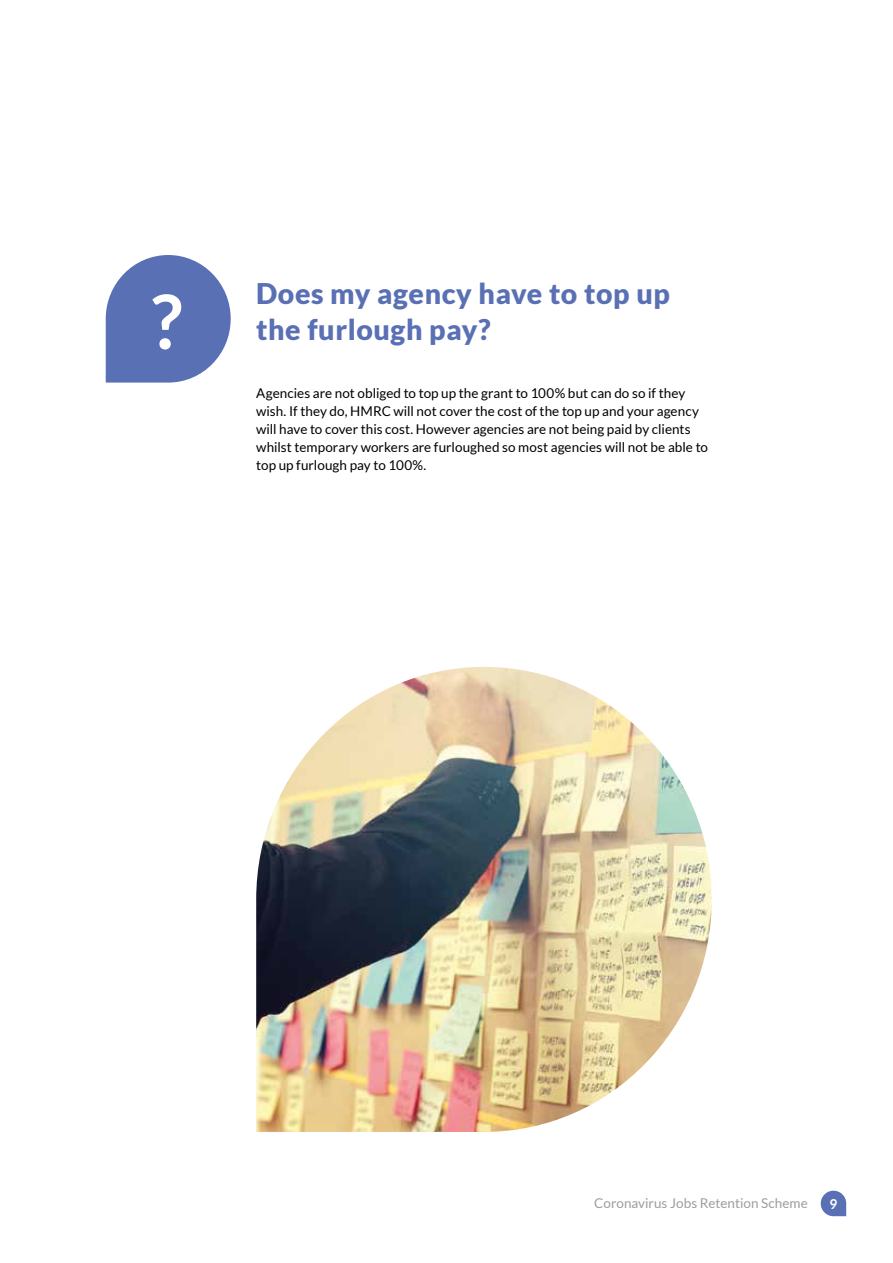
<style>
.page{position:relative;width:893px;height:1263px;background:#fff}
.page>*{position:absolute;margin:0;border:0;box-sizing:border-box;transform-origin:0 0}
.t1{font:700 75px "Lato";color:#fff}
.t2{font:900 28.5px/36px "Lato";letter-spacing:.02em;color:#5a70b5}
.t3{font:13.5px/18px "Lato";color:#000}
.t4{font:13.5px "Lato";letter-spacing:.005em;color:#9d9d9c}
.t5{font:700 13.5px "Lato";color:#fff}
</style>
<div class="page">
<svg style="left:821px;top:1191px;width:25px;height:25px"></svg>
<svg style="left:106px;top:255px;width:125px;height:128px"></svg>
<img style="left:256px;top:667px;width:456px;height:465px">
<h1 class="t1" style="left:151px;top:279px;width:33px">?</h1>
<h2 class="t2" style="left:256px;top:275px;width:415px">Does my agency have to top up the furlough pay?</h2>
<p class="t3" style="left:256px;top:384px;width:453px">Agencies are not obliged to top up the grant to 100% but can do so if they wish. If they do, HMRC will not cover the cost of the top up and your agency will have to cover this cost. However agencies are not being paid by clients whilst temporary workers are furloughed so most agencies will not be able to top up furlough pay to 100%.</p>
<p class="t4" style="left:594px;top:1195px;width:215px">Coronavirus Jobs Retention Scheme</p>
<p class="t5" style="left:829px;top:1196px;width:9px">9</p>
</div>
